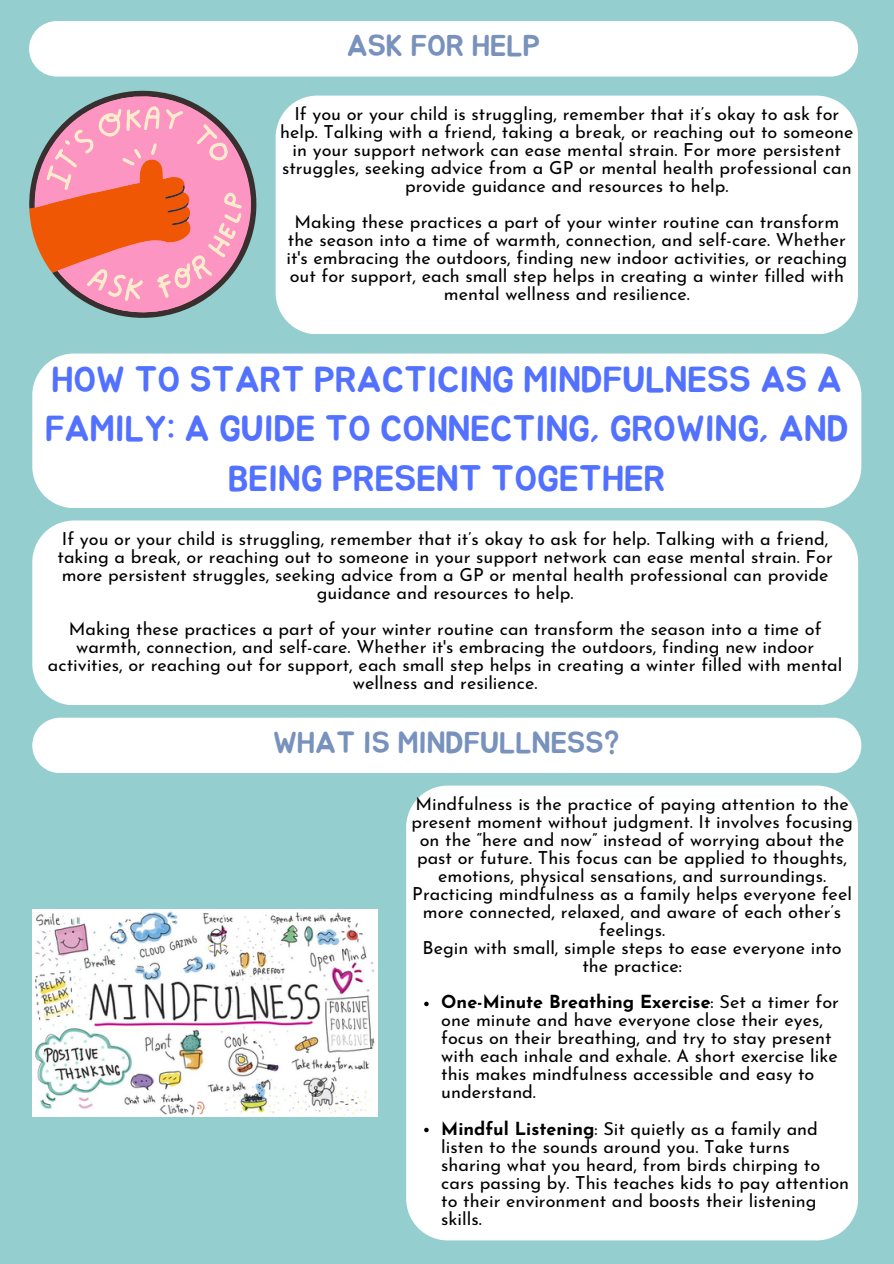
<style>
.page{position:relative;width:894px;height:1264px;background:#fff}
.page>*{position:absolute;margin:0;border:0;box-sizing:border-box;transform-origin:0 0}
.t1{font:36px/49.5px "Jua";color:#5271ff;text-align:center}
.t2{font:30px "Jua";color:#7892bd}
.t3{font:18px/18px "Josefin Sans";color:#000;text-align:center}
.s1{font-weight:700}
</style>
<div class="page">
<div style="left:0;top:0;width:893px;height:1263px;background:#95cece"></div>
<div style="left:29px;top:21px;width:828px;height:56px;background:#fff"></div>
<div style="left:275px;top:96px;width:582px;height:238px;background:#fff"></div>
<svg style="left:110px;top:90px;width:147px;height:228px"></svg>
<svg style="left:29px;top:172px;width:5px;height:65px"></svg>
<svg style="left:34px;top:95px;width:218px;height:218px;fill:#fc95c2"></svg>
<div style="left:32px;top:353px;width:829px;height:155px;background:#fff"></div>
<div style="left:32px;top:520px;width:825px;height:185px;background:#fff"></div>
<div style="left:32px;top:717px;width:829px;height:56px;background:#fff"></div>
<div style="left:406px;top:785px;width:451px;height:455px;background:#fff"></div>
<svg style="left:424px;top:1001px;width:4px;height:5px"></svg>
<svg style="left:424px;top:1127px;width:4px;height:5px"></svg>
<img style="left:32px;top:909px;width:346px;height:207px">
<h2 class="t2" style="left:346px;top:32px;width:195px">ASK FOR HELP</h2>
<p class="t3" style="left:280px;top:107px;width:574px">If you or your child is struggling, remember that it’s okay to ask for help. Talking with a friend, taking a break, or reaching out to someone in your support network can ease mental strain. For more persistent struggles, seeking advice from a GP or mental health professional can provide guidance and resources to help.</p>
<p class="t3" style="left:286px;top:215px;width:562px">Making these practices a part of your winter routine can transform the season into a time of warmth, connection, and self-care. Whether it's embracing the outdoors, finding new indoor activities, or reaching out for support, each small step helps in creating a winter filled with mental wellness and resilience.</p>
<p class="t1" style="left:45px;top:356px;width:804px">HOW TO START PRACTICING MINDFULNESS AS A<br>FAMILY: A GUIDE TO CONNECTING, GROWING, AND<br>BEING PRESENT TOGETHER</p>
<h1 class="t3" style="left:58px;top:531px;width:776px">If you or your child is struggling, remember that it’s okay to ask for help. Talking with a friend, taking a break, or reaching out to someone in your support network can ease mental strain. For more persistent struggles, seeking advice from a GP or mental health professional can provide guidance and resources to help.</h1>
<p class="t3" style="left:48px;top:621px;width:795px">Making these practices a part of your winter routine can transform the season into a time of warmth, connection, and self-care. Whether it's embracing the outdoors, finding new indoor activities, or reaching out for support, each small step helps in creating a winter filled with mental wellness and resilience.</p>
<p class="t2" style="left:273px;top:728px;width:349px">WHAT IS MINDFULLNESS?</p>
<h2 class="t3" style="left:411px;top:796px;width:443px">Mindfulness is the practice of paying attention to the present moment without judgment. It involves focusing on the “here and now” instead of worrying about the past or future. This focus can be applied to thoughts, emotions, physical sensations, and surroundings.<br>Practicing mindfulness as a family helps everyone feel more connected, relaxed, and aware of each other’s feelings.</h2>
<p class="t3" style="left:422px;top:940px;width:420px">Begin with small, simple steps to ease everyone into the practice:</p>
<p class="t3" style="left:441px;top:994px;width:399px;text-align:left"><span class="s1">One-Minute Breathing Exercise</span>: Set a timer for one minute and have everyone close their eyes, focus on their breathing, and try to stay present with each inhale and exhale. A short exercise like this makes mindfulness accessible and easy to understand.</p>
<p class="t3" style="left:441px;top:1120px;width:409px;text-align:left"><span class="s1">Mindful Listening</span>: Sit quietly as a family and listen to the sounds around you. Take turns sharing what you heard, from birds chirping to cars passing by. This teaches kids to pay attention to their environment and boosts their listening skills.</p>
</div>
